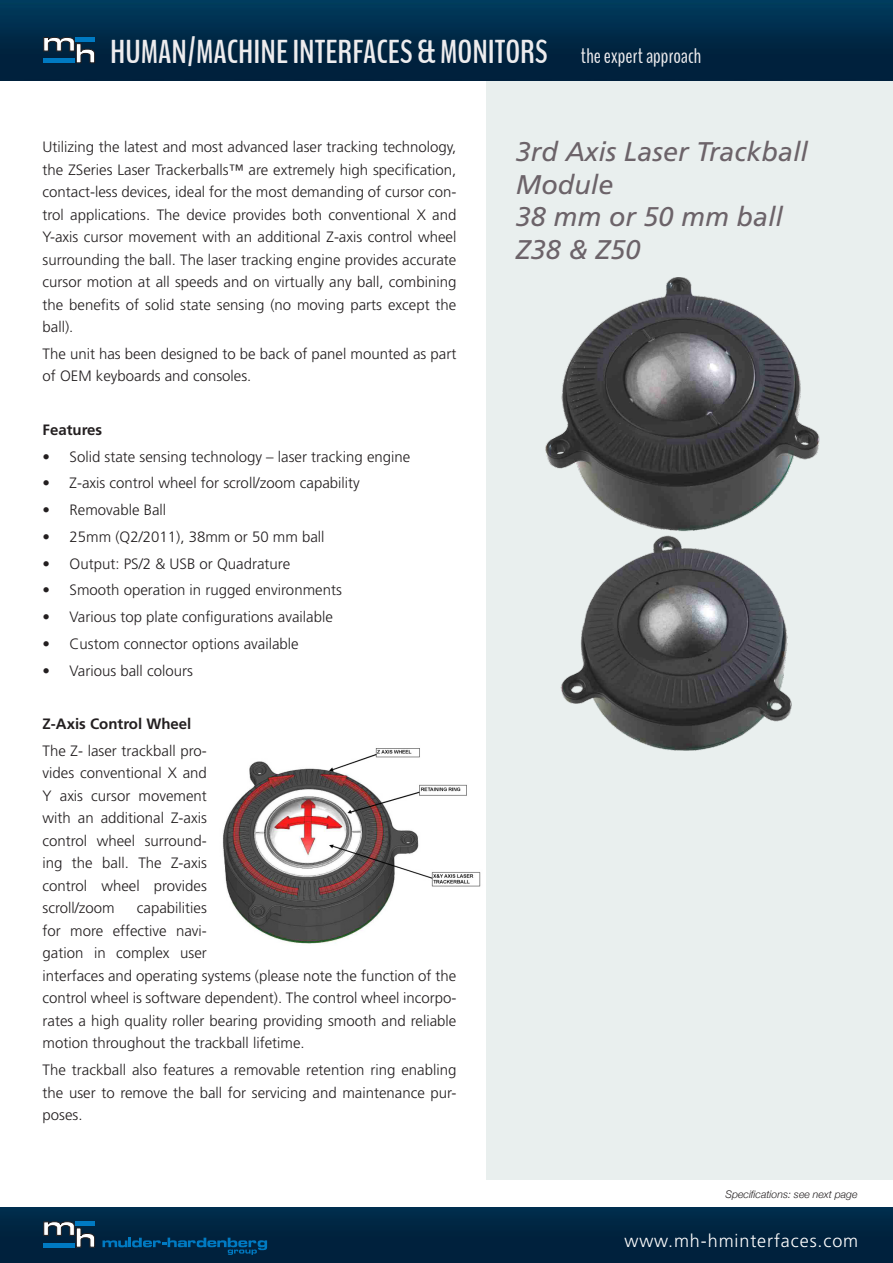
<style>
.page{position:relative;width:893px;height:1263px;background:#fff}
.page>*{position:absolute;margin:0;border:0;box-sizing:border-box;transform-origin:0 0}
.t1{font:700 33px "Bench Nine";color:#edecee}
.t2{font:italic 27px/32.4px "Frutiger";color:#6c6369}
.t3{font:300 18px "Frutiger";letter-spacing:.05em;color:#fff}
.t4{font:300 15px/22.5px "Frutiger";color:#231f20;text-align:justify}
.t5{font:700 15px "Frutiger";color:#231f20}
.t6{font:italic 300 10.5px "Helvetica Neue";color:#231f20}
.s1{font-weight:400;font-size:21px}
.s2{font-weight:700}
</style>
<div class="page">
<img style="left:0;top:0;width:893px;height:81px">
<img style="left:0;top:1208px;width:893px;height:55px">
<svg style="left:43px;top:1221px;width:52px;height:26px"></svg>
<hr style="left:43px;top:1243px;width:32px;height:4px;background:#007ac2">
<div style="left:76px;top:1221px;width:19px;height:5px;background:#007ac2"></div>
<svg style="left:103px;top:1237px;width:164px;height:18px;background:#003961"></svg>
<svg style="left:43px;top:37px;width:52px;height:26px"></svg>
<hr style="left:43px;top:59px;width:32px;height:4px;background:#007ac2">
<hr style="left:76px;top:37px;width:19px;height:4px;background:#007ac2">
<div style="left:487px;top:81px;width:406px;height:1098px;background:#e9efee"></div>
<img style="left:545px;top:277px;width:275px;height:474px">
<img style="left:222px;top:748px;width:259px;height:196px">
<p class="t1" style="left:110px;top:30px;width:592px">HUMAN/MACHINE INTERFACES &amp; MONITORS <span class="s1">the expert approach</span></p>
<p class="t4" style="left:43px;top:136px;width:415px">Utilizing the latest and most advanced laser tracking technology, the ZSeries Laser Trackerballs™ are extremely high specification, contact-less devices, ideal for the most demanding of cursor con&shy;trol applications. The device provides both conventional X and Y-axis cursor movement with an additional Z-axis control wheel surrounding the ball. The laser tracking engine provides accurate cursor motion at all speeds and on virtually any ball, combining the benefits of solid state sensing (no moving parts except the ball).</p>
<p class="t4" style="left:43px;top:342px;width:415px">The unit has been designed to be back of panel mounted as part of OEM keyboards and consoles.</p>
<p class="t5" style="left:43px;top:421px;width:61px">Features</p>
<p class="t4" style="left:43px;top:445px;width:369px">• Solid state sensing technology – laser tracking engine</p>
<p class="t4" style="left:43px;top:472px;width:319px">• Z-axis control wheel for scroll/zoom capability</p>
<p class="t4" style="left:43px;top:499px;width:125px">• Removable Ball</p>
<p class="t4" style="left:43px;top:525px;width:284px">• 25mm (Q2/2011), 38mm or 50 mm ball</p>
<p class="t4" style="left:43px;top:552px;width:249px">• Output: PS/2 &amp; USB or Quadrature</p>
<p class="t4" style="left:43px;top:579px;width:301px">• Smooth operation in rugged environments</p>
<p class="t4" style="left:43px;top:606px;width:292px">• Various top plate configurations available</p>
<p class="t4" style="left:43px;top:632px;width:258px">• Custom connector options available</p>
<p class="t4" style="left:43px;top:659px;width:152px">• Various ball colours</p>
<p class="t4" style="left:43px;top:710px;width:166px;line-height:26.7px"><span class="s2">Z-Axis Control Wheel<br></span>The Z- laser trackball pro-</p>
<p class="t4" style="left:43px;top:762px;width:166px">vides conventional X and Y axis cursor movement with an additional Z-axis control wheel surround&shy;ing the ball. The Z-axis control wheel provides scroll/zoom</p>
<p class="t4" style="left:43px;top:897px;width:415px;text-align:left;text-indent:94px">capabilities<br>for more effective navi-<br>gation in complex user<br>interfaces and operating systems (please note the function of the control wheel is software dependent). The control wheel incorpo&shy;rates a high quality roller bearing providing smooth and reliable motion throughout the trackball lifetime.</p>
<p class="t4" style="left:43px;top:1059px;width:415px">The trackball also features a removable retention ring enabling the user to remove the ball for servicing and maintenance pur&shy;poses.</p>
<p class="t2" style="left:516px;top:136px;width:294px">3rd Axis Laser Trackball<br>Module<br>38 mm or 50 mm ball<br>Z38 &amp; Z50</p>
<p class="t6" style="left:725px;top:1187px;width:134px">Specifications: see next page</p>
<p class="t3" style="left:624px;top:1231px;width:235px">www.mh-hminterfaces.com</p>
</div>
